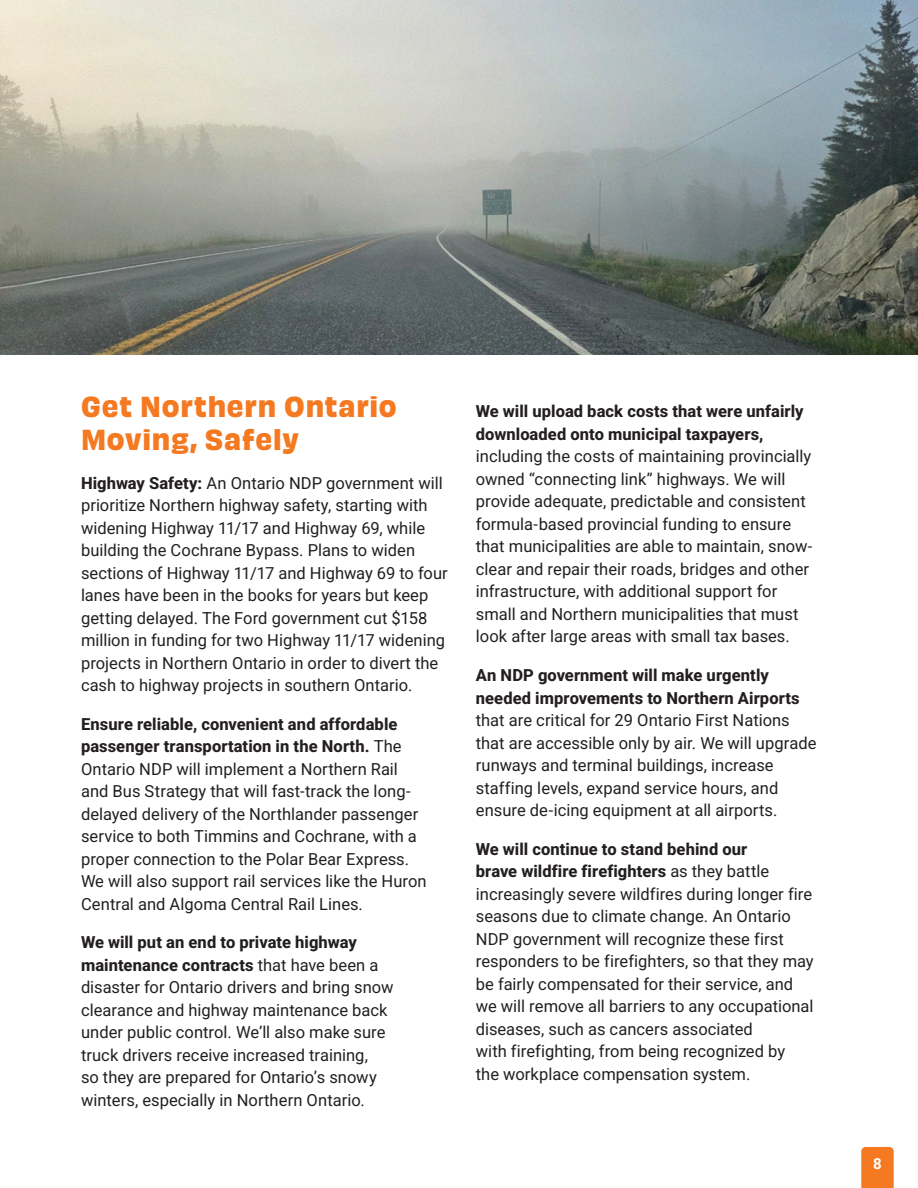
<style>
.page{position:relative;width:918px;height:1188px;background:#fff}
.page>*{position:absolute;margin:0;border:0;box-sizing:border-box;transform-origin:0 0}
.t1{font:27px/32.4px "Obviously Var Comp Th";letter-spacing:.03em;color:#f47921}
.t2{font:16.5px/22.5px "Roboto";color:#231f20}
.t3{font:800 16.5px/22.5px "Roboto";letter-spacing:.005em;color:#231f20}
.t4{font:700 15px "Roboto";color:#fff}
.s1{font-weight:800}
.s2{font-weight:400}
</style>
<div class="page">
<svg style="left:861px;top:1147px;width:33px;height:41px"></svg>
<img style="left:0;top:0;width:918px;height:354px">
<h2 class="t1" style="left:81px;top:392px;width:317px">Get Northern Ontario<br>Moving, Safely</h2>
<p class="t2" style="left:81px;top:471px;width:368px"><span class="s1">Highway Safety:</span> An Ontario NDP government will prioritize Northern highway safety, starting with widening Highway 11/17 and Highway 69, while building the Cochrane Bypass. Plans to widen sections of Highway 11/17 and Highway 69 to four lanes have been in the books for years but keep getting delayed. The Ford government cut $158 million in funding for two Highway 11/17 widening projects in Northern Ontario in order to divert the cash to highway projects in southern Ontario.</p>
<p class="t3" style="left:81px;top:712px;width:322px">Ensure reliable, convenient and affordable passenger transportation in the North. <span class="s2">The<br>Ontario NDP will implement a Northern Rail</span></p>
<p class="t2" style="left:81px;top:802px;width:339px">delayed delivery of the Northlander passenger</p>
<p class="t2" style="left:81px;top:779px;width:331px">and Bus Strategy that will fast-track the long-</p>
<p class="t2" style="left:81px;top:824px;width:347px">service to both Timmins and Cochrane, with a proper connection to the Polar Bear Express.<br>We will also support rail services like the Huron Central and Algoma Central Rail Lines.</p>
<p class="t2" style="left:81px;top:931px;width:314px"><span class="s1">We will put an end to private highway maintenance contracts</span> that have been a disaster for Ontario drivers and bring snow clearance and highway maintenance back under public control. We l l’ also make sure truck drivers receive increased training,<br>so they are prepared for Ontarios’ snowy winters, especially in Northern Ontario.</p>
<p class="t2" style="left:476px;top:400px;width:337px"><span class="s1">We will upload back costs that were unfairly downloaded onto municipal taxpayers, </span>including the costs of maintaining provincially owned “connecting link” highways. We will provide adequate, predictable and consistent formula-based provincial funding to ensure</p>
<p class="t2" style="left:476px;top:557px;width:335px">clear and repair their roads, bridges and other</p>
<p class="t2" style="left:476px;top:535px;width:338px">that municipalities are able to maintain, snow-</p>
<p class="t2" style="left:476px;top:580px;width:324px">infrastructure, with additional support for small and Northern municipalities that must look after large areas with small tax bases.</p>
<p class="t2" style="left:476px;top:663px;width:342px"><span class="s1">An NDP government will make urgently needed improvements to Northern Airports </span>that are critical for 29 Ontario First Nations that are accessible only by air. We will upgrade runways and terminal buildings, increase staffing levels, expand service hours, and ensure de-icing equipment at all airports.</p>
<p class="t2" style="left:476px;top:837px;width:339px"><span class="s1">We will continue to stand behind our<br>brave wildfire firefighters</span> as they battle increasingly severe wildfires during longer fire seasons due to climate change. An Ontario NDP government will recognize these first responders to be firefighters, so that they may be fairly compensated for their service, and we will remove all barriers to any occupational diseases, such as cancers associated<br>with firefighting, from being recognized by<br>the workplace compensation system.</p>
<p class="t4" style="left:873px;top:1153px;width:10px">8</p>
</div>
